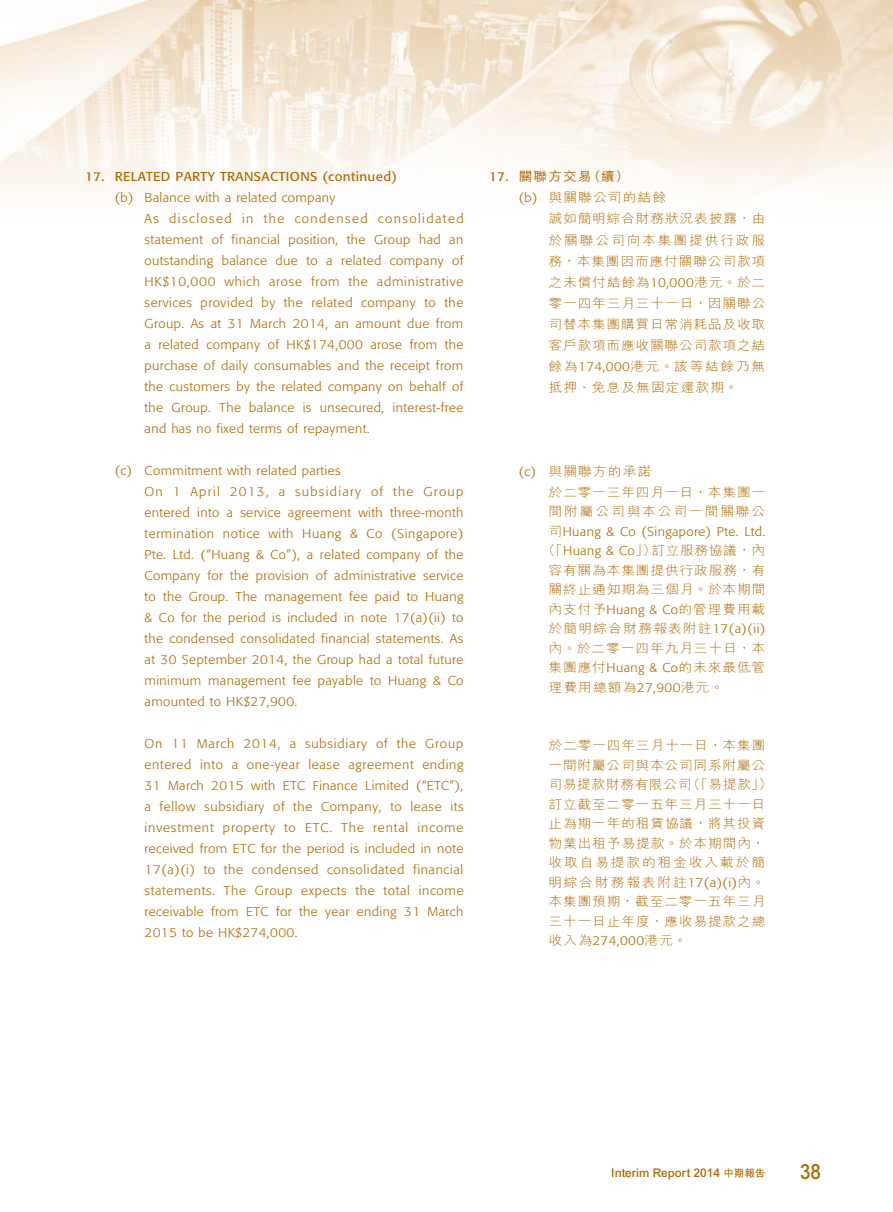
<style>
.page{position:relative;width:893px;height:1212px;background:#fff}
.page>*{position:absolute;margin:0;border:0;box-sizing:border-box;transform-origin:0 0}
.t1{font:500 21px "Arial MT Std";color:#b06900;scale:.9 1}
.t2{font:300 12.75px/21px "Formata";letter-spacing:.03em;color:#b06900;scale:1.05 1}
.t3{font:300 12.75px/19.5px "M Hei HK";letter-spacing:.06em;color:#b06900;scale:1.08 1}
.t4{font:12.75px "Formata";letter-spacing:.03em;color:#b06900;scale:1.05 1}
.t5{font:300 12.75px "M Hei HK";letter-spacing:.135em;color:#b06900;scale:1.08 1}
.t6{font:300 12.75px "M Hei HK";letter-spacing:.08em;color:#b06900;scale:1.08 1}
.t7{font:300 12.75px "M Hei HK";letter-spacing:.125em;color:#b06900;scale:1.08 1}
.t8{font:500 12.75px "M Hei HK";letter-spacing:.08em;color:#b06900;scale:1.08 1}
.t9{font:500 12px "Arial MT Std";color:#b06900}
.s1{font-family:"Formata";font-weight:400}
.s2{font-family:"Formata"}
.s3{font-family:"M Hei HK"}
.s4{font-family:"M Hei HK";font-weight:700;font-size:10.5px}
</style>
<div class="page">
<img style="left:0;top:0;width:893px;height:192px">
<p class="t4" style="left:85px;top:169px;width:299px">17. RELATED PARTY TRANSACTIONS (continued)</p>
<p class="t2" style="left:145px;top:187px;width:305px;text-indent:-30px">(b) Balance with a related company<br>As disclosed in the condensed consolidated statement of financial position, the Group had an outstanding balance due to a related company of HK$10,000 which arose from the administrative services provided by the related company to the Group. As at 31 March 2014, an amount due from a related company of HK$174,000 arose from the purchase of daily consumables and the receipt from the customers by the related company on behalf of the Group. The balance is unsecured, interest-free and has no fixed terms of repayment.</p>
<p class="t2" style="left:145px;top:460px;width:305px;text-indent:-30px">(c) Commitment with related parties<br>On 1 April 2013, a subsidiary of the Group entered into a service agreement with three-month termination notice with Huang &amp; Co (Singapore)<br>Pte. Ltd. (“Huang &amp; Co”), a related company of the Company for the provision of administrative service to the Group. The management fee paid to Huang &amp; Co for the period is included in note 17(a)(ii) to the condensed consolidated financial statements. As at 30 September 2014, the Group had a total future minimum management fee payable to Huang &amp; Co amounted to HK$27,900.</p>
<p class="t2" style="left:145px;top:733px;width:305px;text-align:justify">On 11 March 2014, a subsidiary of the Group entered into a one-year lease agreement ending 31 March 2015 with ETC Finance Limited (“ETC”), a fellow subsidiary of the Company, to lease its investment property to ETC. The rental income received from ETC for the period is included in note 17(a)(i) to the condensed consolidated financial statements. The Group expects the total income receivable from ETC for the year ending 31 March 2015 to be HK$274,000.</p>
<p class="t8" style="left:489px;top:167px;width:131px"><span class="s1">17.</span> 關聯方交易（續）</p>
<p class="t6" style="left:519px;top:189px;width:138px"><span class="s2">(b)</span> 與關聯公司的結餘</p>
<p class="t3" style="left:548px;top:209px;width:202px">誠如簡明綜合財務狀況表披露，由</p>
<p class="t5" style="left:549px;top:231px;width:202px">於關聯公司向本集團提供行政服</p>
<p class="t3" style="left:548px;top:251px;width:202px">務，本集團因而應付關聯公司款項</p>
<p class="t3" style="left:549px;top:272px;width:202px">之未償付結餘為<span class="s2">10,000</span>港元。於二</p>
<p class="t3" style="left:548px;top:293px;width:202px">零一四年三月三十一日，因關聯公</p>
<p class="t3" style="left:549px;top:314px;width:202px">司替本集團購買日常消耗品及收取</p>
<p class="t3" style="left:548px;top:335px;width:202px">客戶款項而應收關聯公司款項之結</p>
<p class="t7" style="left:548px;top:357px;width:202px">餘為<span class="s2">174,000</span>港元。該等結餘乃無</p>
<p class="t6" style="left:548px;top:378px;width:177px">抵押、免息及無固定還款期。</p>
<p class="t3" style="left:548px;top:460px;width:202px;line-height:21px;text-indent:-30px"><span class="s2">(c)</span> 與關聯方的承諾<br>於二零一三年四月一日，本集團一</p>
<p class="t5" style="left:549px;top:502px;width:202px">間附屬公司與本公司一間關聯公</p>
<p class="t2" style="left:548px;top:521px;width:208px"><span class="s3">司</span>Huang &amp; Co (Singapore) Pte. Ltd.</p>
<p class="t3" style="left:548px;top:540px;width:202px;text-align:justify;text-indent:-7px">（「<span class="s2">Huang &amp; Co</span>」）訂立服務協議，內容有關為本集團提供行政服務，有關終止通知期為三個月。於本期間內支付予<span class="s2">Huang &amp; Co</span>的管理費用載於簡明綜合財務報表附註<span class="s2">17(a)(ii)</span>內。於二零一四年九月三十日，本集團應付<span class="s2">Huang &amp; Co</span>的未來最低管理費用總額為<span class="s2">27,900</span>港元。</p>
<p class="t3" style="left:548px;top:735px;width:209px">於二零一四年三月十一日，本集團一間附屬公司與本公司同系附屬公司易提款財務有限公司（「易提款」）訂立截至二零一五年三月三十一日止為期一年的租賃協議，將其投資物業出租予易提款。於本期間內，收取自易提款的租金收入載於簡明綜合財務報表附註<span class="s2">17(a)(i)</span>內。本集團預期，截至二零一五年三月三十一日止年度，應收易提款之總</p>
<p class="t2" style="left:549px;top:930px;width:134px"><span class="s3">收入為</span>274,000<span class="s3">港元。</span></p>
<p class="t9" style="left:611px;top:1165px;width:156px">Interim Report 2014 <span class="s4">中期報告</span></p>
<h1 class="t1" style="left:800px;top:1159px;width:25px">38</h1>
</div>
